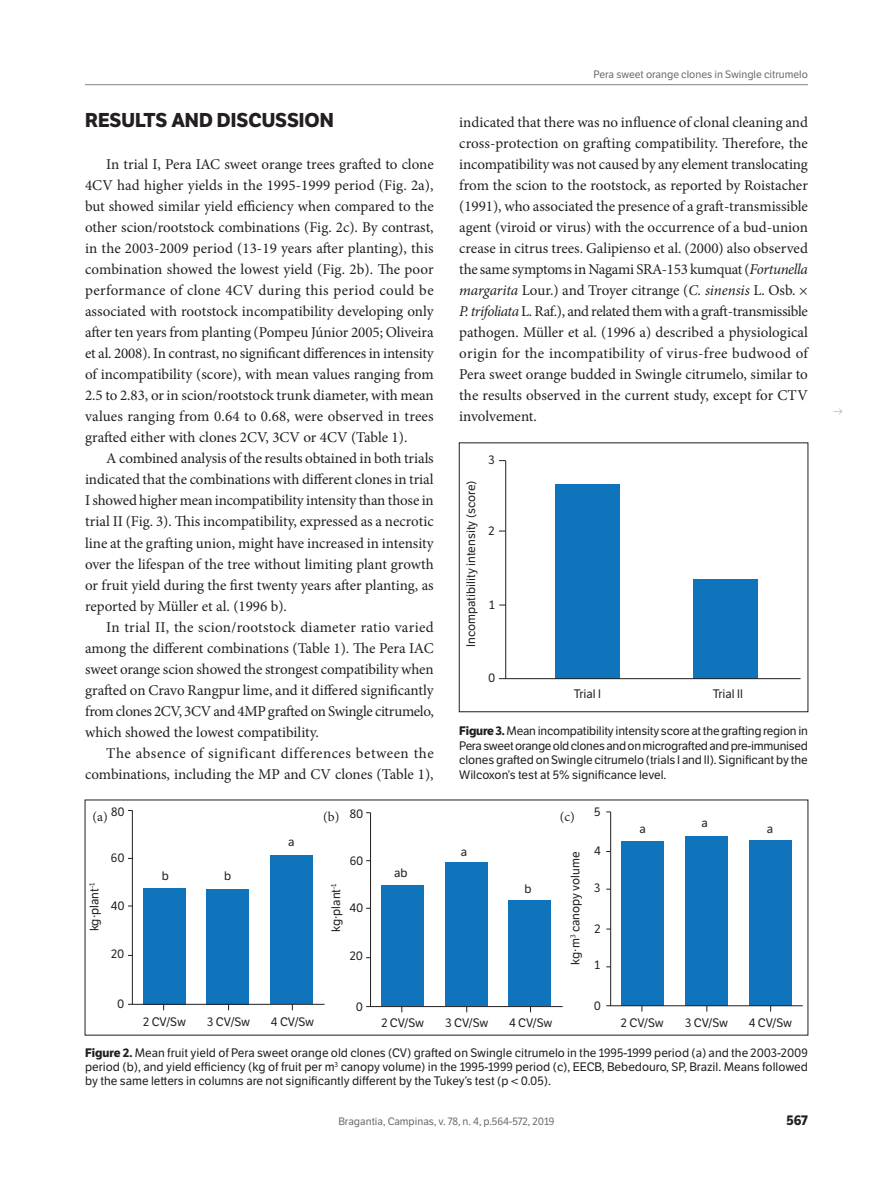
<style>
.page{position:relative;width:893px;height:1191px;background:#fff}
.page>*{position:absolute;margin:0;border:0;box-sizing:border-box;transform-origin:0 0}
.t1{font:700 19.5px "LFT Etica";color:#231f20}
.t2{font:15px/21px "Minion Pro";color:#231f20;text-align:justify}
.t3{font:15px/21px "Minion Pro";letter-spacing:.02em;color:#231f20;text-align:right}
.t4{font:13.5px "Minion Pro";color:#231f20}
.t5{font:700 13.5px "LFT Etica";color:#231f20}
.t6{font:12px/14.4px "LFT Etica";color:#231f20;text-align:justify}
.t7{font:10.5px "LFT Etica";color:#6c6d70}
.s1{font-style:italic}
.s2{font-weight:700}
</style>
<div class="page">
<hr style="left:85px;top:84px;width:723px;height:1px;background:#808285">
<div style="left:622px;top:841px;width:42px;height:164px;background:#1074bc"></div>
<div style="left:749px;top:840px;width:42px;height:165px;background:#1074bc"></div>
<div style="left:685px;top:836px;width:42px;height:169px;background:#1074bc"></div>
<div style="left:382px;top:885px;width:42px;height:121px;background:#1074bc"></div>
<div style="left:509px;top:900px;width:42px;height:106px;background:#1074bc"></div>
<div style="left:445px;top:862px;width:42px;height:144px;background:#1074bc"></div>
<div style="left:143px;top:887px;width:43px;height:117px;background:#1074bc"></div>
<div style="left:271px;top:855px;width:42px;height:149px;background:#1074bc"></div>
<div style="left:207px;top:889px;width:42px;height:115px;background:#1074bc"></div>
<hr style="left:610px;top:812px;width:1px;height:194px;background:#231f20">
<hr style="left:606px;top:1005px;width:197px;height:1px;background:#231f20">
<hr style="left:370px;top:812px;width:1px;height:194px;background:#231f20">
<hr style="left:366px;top:1006px;width:197px;height:1px;background:#231f20">
<hr style="left:132px;top:810px;width:1px;height:194px;background:#231f20">
<hr style="left:128px;top:1004px;width:197px;height:1px;background:#231f20">
<div style="left:555px;top:484px;width:65px;height:194px;background:#1074bc"></div>
<div style="left:693px;top:579px;width:64px;height:99px;background:#1074bc"></div>
<hr style="left:505px;top:460px;width:1px;height:219px;background:#231f20">
<hr style="left:499px;top:678px;width:302px;height:1px;background:#231f20">
<div style="left:459px;top:442px;width:349px;height:270px;border:1px solid #231f20"></div>
<svg style="left:833px;top:408px;width:9px;height:6px"></svg>
<h1 class="t1" style="left:85px;top:108px;width:250px">RESULTS AND DISCUSSION</h1>
<p class="t2" style="left:85px;top:154px;width:350px;text-indent:21px">In trial I, Pera IAC sweet orange trees grafted to clone 4CV had higher yields in the 1995-1999 period (Fig. 2a), but showed similar yield efficiency when compared to the other scion/rootstock combinations (Fig. 2c). By contrast, in the 2003-2009 period (13-19 years after planting), this combination showed the lowest yield (Fig. 2b). The poor performance of clone 4CV during this period could be associated with rootstock incompatibility developing only after ten years from planting (Pompeu Júnior 2005; Oliveira et al. 2008). In contrast, no significant differences in intensity of incompatibility (score), with mean values ranging from 2.5 to 2.83, or in scion/rootstock trunk diameter, with mean values ranging from 0.64 to 0.68, were observed in trees grafted either with clones 2CV, 3CV or 4CV (Table 1).</p>
<p class="t2" style="left:85px;top:448px;width:350px;text-indent:21px">A combined analysis of the results obtained in both trials indicated that the combinations with different clones in trial I showed higher mean incompatibility intensity than those in trial II (Fig. 3). This incompatibility, expressed as a necrotic line at the grafting union, might have increased in intensity over the lifespan of the tree without limiting plant growth or fruit yield during the first twenty years after planting, as reported by Müller et al. (1996 b).</p>
<p class="t2" style="left:85px;top:616px;width:350px;text-indent:21px">In trial II, the scion/rootstock diameter ratio varied among the different combinations (Table 1). The Pera IAC sweet orange scion showed the strongest compatibility when grafted on Cravo Rangpur lime, and it differed significantly from clones 2CV, 3CV and 4MP grafted on Swingle citrumelo, which showed the lowest compatibility.</p>
<p class="t3" style="left:85px;top:742px;width:350px">The absence of significant differences between the combinations, including the MP and CV clones (Table 1),</p>
<p class="t7" style="left:594px;top:68px;width:216px">Pera sweet orange clones in Swingle citrumelo</p>
<p class="t2" style="left:459px;top:112px;width:350px">indicated that there was no influence of clonal cleaning and cross-protection on grafting compatibility. Therefore, the incompatibility was not caused by any element translocating from the scion to the rootstock, as reported by Roistacher (1991), who associated the presence of a graft-transmissible agent (viroid or virus) with the occurrence of a bud-union crease in citrus trees. Galipienso et al. (2000) also observed the same symptoms in Nagami SRA-153 kumquat (<span class="s1">Fortunella margarita</span> Lour.) and Troyer citrange (<span class="s1">C. sinensis</span> L. Osb. × <span class="s1">P. trifoliata</span> L. Raf.), and related them with a graft-transmissible pathogen. Müller et al. (1996 a) described a physiological origin for the incompatibility of virus-free budwood of Pera sweet orange budded in Swingle citrumelo, similar to the results observed in the current study, except for CTV involvement.</p>
<p class="t6" style="left:464px;top:647px;width:168px;rotate:-90deg">Incompatibility intensity (score)</p>
<p class="t6" style="left:488px;top:453px;width:8px">3</p>
<p class="t6" style="left:489px;top:524px;width:8px">2</p>
<p class="t6" style="left:489px;top:598px;width:7px">1</p>
<p class="t6" style="left:488px;top:670px;width:9px">0</p>
<p class="t6" style="left:574px;top:687px;width:29px">Trial l</p>
<p class="t6" style="left:713px;top:687px;width:32px">Trial ll</p>
<p class="t6" style="left:459px;top:724px;width:350px"><span class="s2">Figure 3.</span> Mean incompatibility intensity score at the grafting region in Pera sweet orange old clones and on micrografted and pre-immunised clones grafted on Swingle citrumelo (trials I and II). Significant by the Wilcoxon’s test at 5% significance level.</p>
<p class="t6" style="left:111px;top:804px;width:15px">80</p>
<p class="t6" style="left:111px;top:851px;width:15px">60</p>
<p class="t6" style="left:111px;top:898px;width:15px">40</p>
<p class="t6" style="left:350px;top:807px;width:15px">80</p>
<p class="t6" style="left:350px;top:853px;width:15px">60</p>
<p class="t6" style="left:350px;top:900px;width:15px">40</p>
<p class="t4" style="left:93px;top:807px;width:17px">(a)</p>
<p class="t4" style="left:323px;top:807px;width:18px">(b)</p>
<p class="t4" style="left:560px;top:807px;width:17px">(c)</p>
<p class="t6" style="left:288px;top:835px;width:8px">a</p>
<p class="t6" style="left:461px;top:845px;width:8px">a</p>
<p class="t6" style="left:568px;top:964px;width:115px;rotate:-90deg">kg·m<sup>3</sup> canopy volume</p>
<p class="t6" style="left:394px;top:866px;width:15px">ab</p>
<p class="t6" style="left:162px;top:868px;width:9px">b</p>
<p class="t6" style="left:224px;top:869px;width:9px">b</p>
<p class="t6" style="left:87px;top:931px;width:50px;rotate:-90deg">kg·plant<sup>-1</sup></p>
<p class="t6" style="left:329px;top:932px;width:50px;rotate:-90deg">kg·plant<sup>-1</sup></p>
<p class="t6" style="left:525px;top:881px;width:9px">b</p>
<p class="t6" style="left:111px;top:946px;width:15px">20</p>
<p class="t6" style="left:350px;top:949px;width:15px">20</p>
<p class="t6" style="left:117px;top:997px;width:9px">0</p>
<p class="t6" style="left:356px;top:999px;width:9px">0</p>
<p class="t6" style="left:594px;top:805px;width:8px">5</p>
<p class="t6" style="left:594px;top:844px;width:8px">4</p>
<p class="t6" style="left:594px;top:881px;width:8px">3</p>
<p class="t6" style="left:594px;top:921px;width:8px">2</p>
<p class="t6" style="left:595px;top:958px;width:7px">1</p>
<p class="t6" style="left:594px;top:998px;width:9px">0</p>
<p class="t6" style="left:639px;top:822px;width:8px">a</p>
<p class="t6" style="left:701px;top:816px;width:8px">a</p>
<p class="t6" style="left:767px;top:822px;width:8px">a</p>
<p class="t6" style="left:143px;top:1015px;width:44px">2 CV/Sw</p>
<p class="t6" style="left:207px;top:1015px;width:44px">3 CV/Sw</p>
<p class="t6" style="left:271px;top:1015px;width:45px">4 CV/Sw</p>
<p class="t6" style="left:381px;top:1015px;width:44px">2 CV/Sw</p>
<p class="t6" style="left:749px;top:1015px;width:45px">4 CV/Sw</p>
<p class="t6" style="left:621px;top:1016px;width:44px">2 CV/Sw</p>
<p class="t6" style="left:685px;top:1015px;width:44px">3 CV/Sw</p>
<p class="t6" style="left:445px;top:1015px;width:44px">3 CV/Sw</p>
<p class="t6" style="left:509px;top:1015px;width:45px">4 CV/Sw</p>
<p class="t6" style="left:85px;top:1045px;width:724px"><span class="s2">Figure 2.</span> Mean fruit yield of Pera sweet orange old clones (CV) grafted on Swingle citrumelo in the 1995-1999 period (a) and the 2003-2009 period (b), and yield efficiency (kg of fruit per m<sup>3</sup> canopy volume) in the 1995-1999 period (c), EECB, Bebedouro, SP, Brazil. Means followed by the same letters in columns are not significantly different by the Tukey’s test (p &lt; 0.05).</p>
<p class="t7" style="left:338px;top:1115px;width:218px">Bragantia, Campinas, v. 78, n. 4, p.564-572, 2019</p>
<p class="t5" style="left:786px;top:1112px;width:23px">567</p>
</div>
